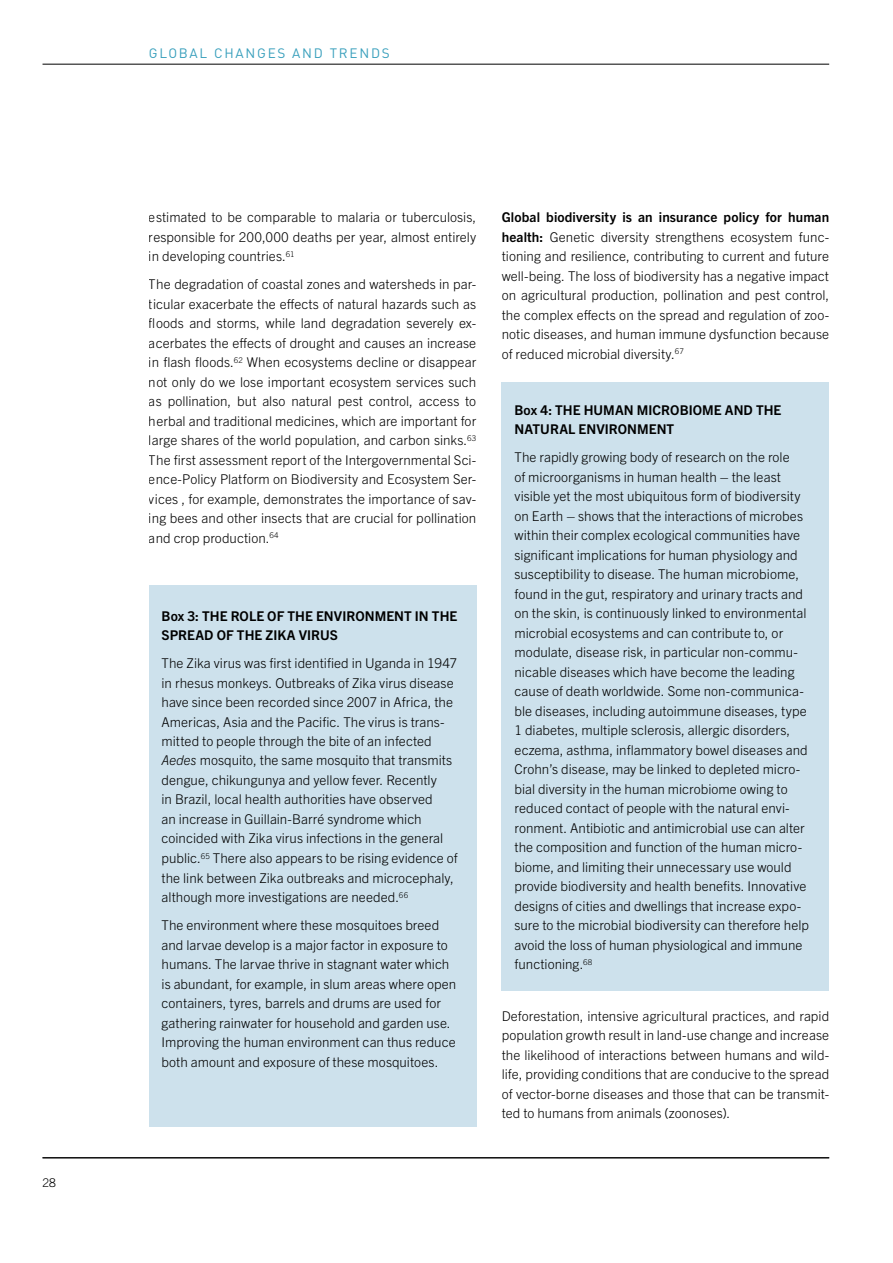
<style>
.page{position:relative;width:893px;height:1263px;background:#fff}
.page>*{position:absolute;margin:0;border:0;box-sizing:border-box;transform-origin:0 0}
.t1{font:300 13.5px/19.5px "Trade Gothic Next LT Pro";color:#000;text-align:justify}
.t2{font:700 13.5px/19.5px "Trade Gothic Next LT Pro";letter-spacing:.005em;color:#000}
.t3{font:13.5px "DIN Pro";letter-spacing:.13em;color:#389fbc}
.t4{font:300 12px "Trade Gothic";color:#000}
.s1{font-style:italic}
.s2{font-weight:700}
</style>
<div class="page">
<hr style="left:43px;top:64px;width:786px;height:1px;background:#000">
<div style="left:502px;top:383px;width:327px;height:608px;background:#cde1ec"></div>
<hr style="left:43px;top:1157px;width:786px;height:1px;background:#000">
<div style="left:149px;top:585px;width:327px;height:542px;background:#cde1ec"></div>
<p class="t4" style="left:43px;top:1175px;width:15px">28</p>
<p class="t3" style="left:149px;top:42px;width:242px">GLOBAL CHANGES AND TRENDS</p>
<p class="t1" style="left:149px;top:207px;width:329px">estimated to be comparable to malaria or tuberculosis, responsible for 200,000 deaths per year, almost entirely in developing countries.<sup>61</sup></p>
<p class="t1" style="left:149px;top:274px;width:329px">The degradation of coastal zones and watersheds in par&shy;ticular exacerbate the effects of natural hazards such as floods and storms, while land degradation severely ex&shy;acerbates the effects of drought and causes an increase in flash floods.<sup>62</sup> When ecosystems decline or disappear not only do we lose important ecosystem services such as pollination, but also natural pest control, access to herbal and traditional medicines, which are important for large shares of the world population, and carbon sinks.<sup>63<br></sup>The first assessment report of the Intergovernmental Sci&shy;ence-Policy Platform on Biodiversity and Ecosystem Ser&shy;vices , for example, demonstrates the importance of sav&shy;ing bees and other insects that are crucial for pollination and crop production.<sup>64</sup></p>
<p class="t2" style="left:162px;top:605px;width:297px">Box 3: THE ROLE OF THE ENVIRONMENT IN THE<br>SPREAD OF THE ZIKA VIRUS</p>
<p class="t1" style="left:162px;top:652px;width:298px;text-align:left">The Zika virus was first identified in Uganda in 1947 in rhesus monkeys. Outbreaks of Zika virus disease have since been recorded since 2007 in Africa, the Americas, Asia and the Pacific. The virus is trans&shy;mitted to people through the bite of an infected <span class="s1">Aedes</span> mosquito, the same mosquito that transmits dengue, chikungunya and yellow fever. Recently<br>in Brazil, local health authorities have observed<br>an increase in Guillain-Barré syndrome which coincided with Zika virus infections in the general public.<sup>65</sup> There also appears to be rising evidence of the link between Zika outbreaks and microcephaly, although more investigations are needed.<sup>66</sup></p>
<p class="t1" style="left:162px;top:914px;width:296px;text-align:left">The environment where these mosquitoes breed and larvae develop is a major factor in exposure to humans. The larvae thrive in stagnant water which is abundant, for example, in slum areas where open containers, tyres, barrels and drums are used for gathering rainwater for household and garden use.<br>Improving the human environment can thus reduce both amount and exposure of these mosquitoes.</p>
<p class="t1" style="left:502px;top:207px;width:329px"><span class="s2">Global biodiversity is an insurance policy for human health:</span> Genetic diversity strengthens ecosystem func&shy;tioning and resilience, contributing to current and future well-being. The loss of biodiversity has a negative impact on agricultural production, pollination and pest control, the complex effects on the spread and regulation of zoo&shy;notic diseases, and human immune dysfunction because of reduced microbial diversity.<sup>67</sup></p>
<p class="t2" style="left:514px;top:399px;width:268px">Box 4: THE HUMAN MICROBIOME AND THE<br>NATURAL ENVIRONMENT</p>
<p class="t1" style="left:514px;top:447px;width:296px;text-align:left">The rapidly growing body of research on the role<br>of microorganisms in human health – the least visible yet the most ubiquitous form of biodiversity on Earth – shows that the interactions of microbes within their complex ecological communities have significant implications for human physiology and susceptibility to disease. The human microbiome, found in the gut, respiratory and urinary tracts and on the skin, is continuously linked to environmental microbial ecosystems and can contribute to, or modulate, disease risk, in particular non-commu&shy;nicable diseases which have become the leading cause of death worldwide. Some non-communica&shy;ble diseases, including autoimmune diseases, type 1 diabetes, multiple sclerosis, allergic disorders, eczema, asthma, inflammatory bowel diseases and Crohn’s disease, may be linked to depleted micro&shy;bial diversity in the human microbiome owing to reduced contact of people with the natural envi&shy;ronment. Antibiotic and antimicrobial use can alter the composition and function of the human micro&shy;biome, and limiting their unnecessary use would provide biodiversity and health benefits. Innovative designs of cities and dwellings that increase expo&shy;sure to the microbial biodiversity can therefore help avoid the loss of human physiological and immune functioning.<sup>68</sup></p>
<p class="t1" style="left:502px;top:1005px;width:329px">Deforestation, intensive agricultural practices, and rapid population growth result in land-use change and increase the likelihood of interactions between humans and wild&shy;life, providing conditions that are conducive to the spread of vector-borne diseases and those that can be transmit&shy;ted to humans from animals (zoonoses).</p>
</div>
